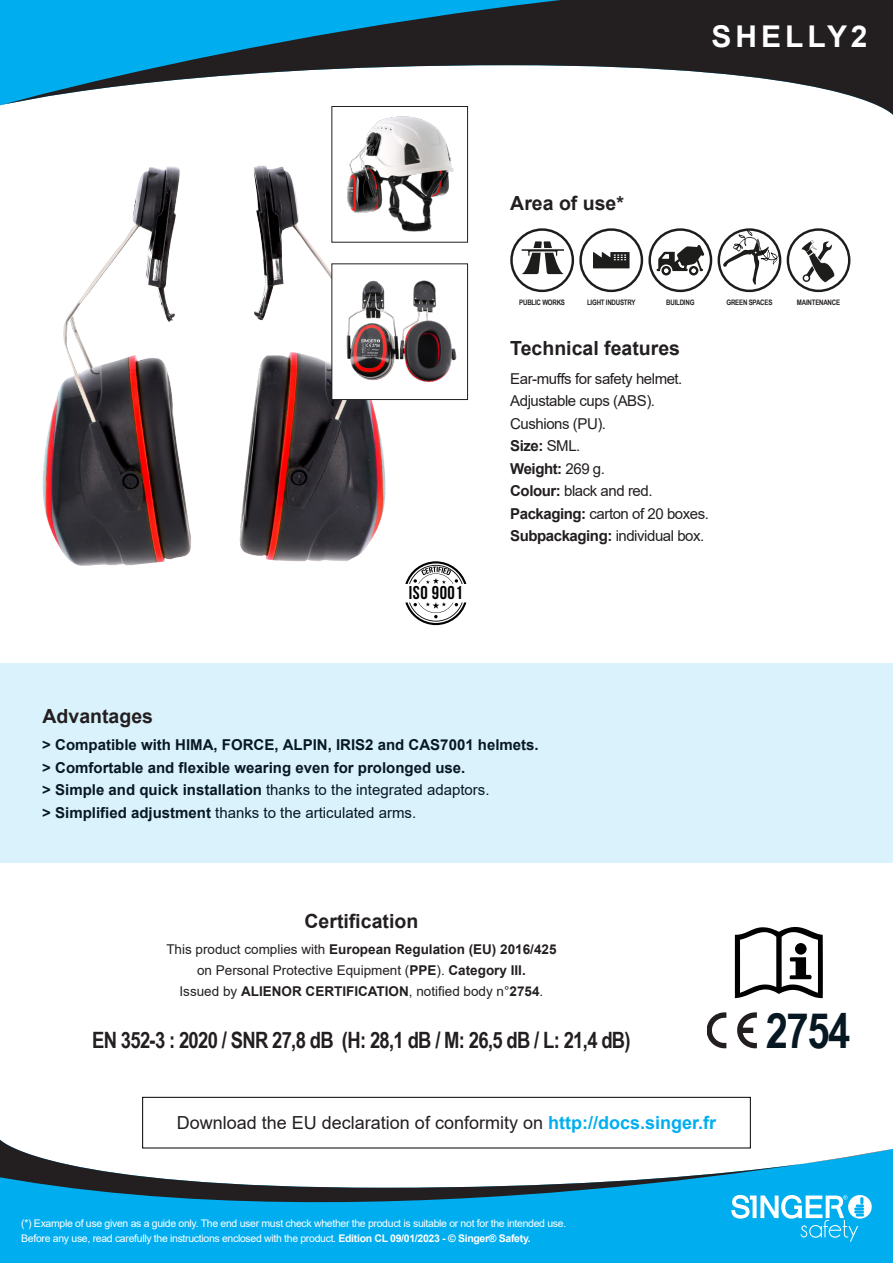
<style>
.page{position:relative;width:893px;height:1263px;background:#fff}
.page>*{position:absolute;margin:0;border:0;box-sizing:border-box;transform-origin:0 0}
.t1{font:700 48.75px "Arial Narrow";color:#071822}
.t2{font:700 30px "Arial";letter-spacing:.135em;color:#fff}
.t3{font:700 22.5px "Arial Narrow";letter-spacing:-.03em;color:#231f20}
.t4{font:700 19.5px "Arial";color:#231f20}
.t5{font:700 18.6px "Bebas Neue";letter-spacing:.03em;color:#000}
.t6{font:18px "Arial";color:#231f20}
.t7{font:700 15px/22.5px "Arial";color:#071822}
.t8{font:15px/22.5px "Arial";letter-spacing:-.03em;color:#231f20}
.t9{font:13.5px/21px "Arial";color:#231f20;text-align:center}
.t10{font:10.5px "Arial";letter-spacing:-.03em;color:#fff}
.t11{font:700 7.5px "Arial Narrow";letter-spacing:-.03em;color:#231f20}
.s1{font-weight:700}
.s2{font-weight:400}
.s3{font-weight:700;color:#00aeef}
</style>
<div class="page">
<svg style="left:0;top:0;width:893px;height:115px"></svg>
<div style="left:0;top:663px;width:893px;height:200px;background:#d9f2fc"></div>
<div style="left:510px;top:228px;width:64px;height:64px;border:2px solid #1d1d1b;border-radius:50%"></div>
<svg style="left:520px;top:241px;width:46px;height:51px"></svg>
<svg style="left:593px;top:252px;width:36px;height:16px"></svg>
<div style="left:579px;top:228px;width:64px;height:64px;border:2px solid #1d1d1b;border-radius:50%"></div>
<svg style="left:656px;top:245px;width:48px;height:30px"></svg>
<div style="left:648px;top:228px;width:64px;height:64px;border:2px solid #1d1d1b;border-radius:50%"></div>
<div style="left:718px;top:228px;width:63px;height:64px;border:2px solid #1d1d1b;border-radius:50%"></div>
<svg style="left:723px;top:230px;width:56px;height:55px"></svg>
<div style="left:787px;top:228px;width:63px;height:64px;border:2px solid #1d1d1b;border-radius:50%"></div>
<svg style="left:801px;top:240px;width:34px;height:43px"></svg>
<div style="left:0;top:1250px;width:893px;height:13px;background:#00aeef"></div>
<svg style="left:0;top:1140px;width:893px;height:110px;fill:#00aeef"></svg>
<div style="left:142px;top:1097px;width:608px;height:51px;border:1px solid #000"></div>
<svg style="left:731px;top:1195px;width:141px;height:47px"></svg>
<svg style="left:735px;top:927px;width:88px;height:71px"></svg>
<div style="left:795px;top:943px;width:12px;height:12px;background:#000;border-radius:50%"></div>
<svg style="left:737px;top:1012px;width:19px;height:36px"></svg>
<svg style="left:707px;top:1012px;width:19px;height:36px"></svg>
<svg style="left:405px;top:561px;width:61px;height:23px"></svg>
<svg style="left:405px;top:602px;width:61px;height:23px"></svg>
<img style="left:42px;top:166px;width:345px;height:400px">
<img style="left:334px;top:108px;width:132px;height:132px">
<div style="left:332px;top:106px;width:136px;height:136px;border:1px solid #231f20"></div>
<img style="left:334px;top:266px;width:123px;height:132px">
<div style="left:332px;top:264px;width:136px;height:136px;border:1px solid #231f20"></div>
<p class="t4" style="left:510px;top:189px;width:115px">Area of use*</p>
<p class="t2" style="left:711px;top:16px;width:158px">SHELLY2</p>
<p class="t5" style="left:409px;top:583px;width:55px">ISO 9001</p>
<p class="t11" style="left:519px;top:297px;width:47px">PUBLIC WORKS</p>
<p class="t11" style="left:587px;top:297px;width:50px">LIGHT INDUSTRY</p>
<p class="t11" style="left:666px;top:297px;width:30px">BUILDING</p>
<p class="t11" style="left:726px;top:297px;width:47px">GREEN SPACES</p>
<p class="t11" style="left:797px;top:297px;width:45px">MAINTENANCE</p>
<p class="t4" style="left:510px;top:334px;width:171px">Technical features</p>
<p class="t8" style="left:510px;top:367px;width:174px">Ear-muffs for safety helmet.<br>Adjustable cups (ABS).<br>Cushions (PU).<br><span class="s1">Size:</span> SML.</p>
<p class="t8" style="left:510px;top:457px;width:200px"><span class="s1">Weight:</span> 269 g.<br><span class="s1">Colour:</span> black and red.<br><span class="s1">Packaging:</span> carton of 20 boxes.</p>
<p class="t8" style="left:510px;top:525px;width:196px"><span class="s1">Subpackaging:</span> individual box.</p>
<p class="t4" style="left:43px;top:703px;width:112px">Advantages</p>
<p class="t7" style="left:42px;top:734px;width:498px">&gt; Compatible with HIMA, FORCE, ALPIN, IRIS2 and CAS7001 helmets. &gt; Comfortable and flexible wearing even for prolonged use.<br>&gt; Simple and quick installation <span class="s2">thanks to the integrated adaptors.<br></span>&gt; Simplified adjustment <span class="s2">thanks to the articulated arms.</span></p>
<p class="t4" style="left:305px;top:908px;width:115px">Certification</p>
<p class="t9" style="left:166px;top:938px;width:392px">This product complies with <span class="s1">European Regulation (EU) 2016/425 </span>on Personal Protective Equipment (<span class="s1">PPE</span>). <span class="s1">Category III.</span></p>
<p class="t9" style="left:180px;top:980px;width:365px">Issued by <span class="s1">ALIENOR CERTIFICATION</span>, notified body n°<span class="s1">2754</span>.</p>
<p class="t3" style="left:92px;top:1023px;width:540px">EN 352-3 : 2020 / SNR 27,8 dB (H: 28,1 dB / M: 26,5 dB / L: 21,4 dB)</p>
<p class="t6" style="left:177px;top:1110px;width:541px">Download the EU declaration of conformity on <span class="s3">http://docs.singer.fr</span></p>
<p class="t10" style="left:21px;top:1216px;width:547px">(*) Example of use given as a guide only. The end user must check whether the product is suitable or not for the intended use.</p>
<p class="t10" style="left:21px;top:1231px;width:511px">Before any use, read carefully the instructions enclosed with the product. <span class="s1">Edition CL 09/01/2023 - © Singer® Safety.</span></p>
<p class="t1" style="left:766px;top:994px;width:86px">2754</p>
</div>
